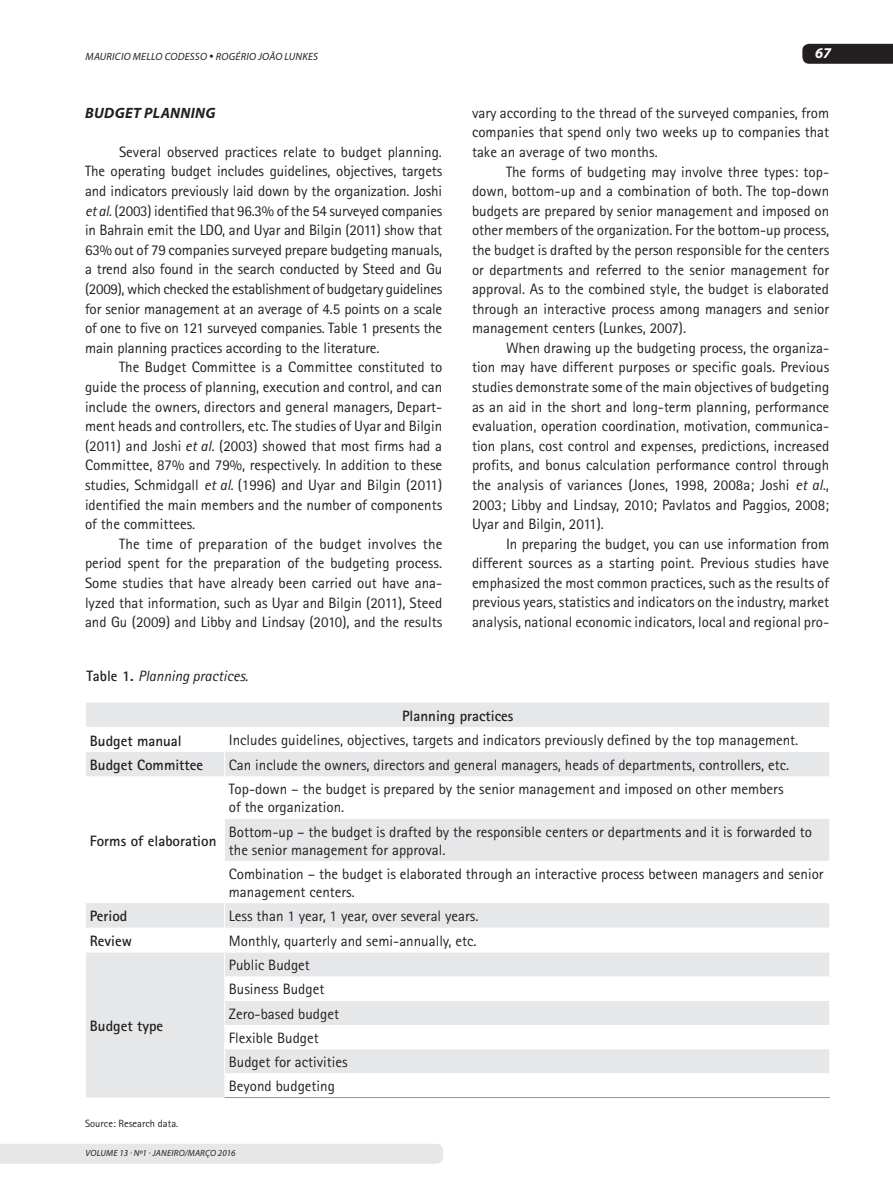
<style>
.page{position:relative;width:893px;height:1191px;background:#fff}
.page>*{position:absolute;margin:0;border:0;box-sizing:border-box;transform-origin:0 0}
.t1{font:15px/19.6px "Rotis Sans Serif";color:#231f20;text-align:justify}
.t2{font:700 15px "Rotis Sans Serif";color:#231f20}
.t3{font:italic 15px "Rotis Sans Serif";color:#231f20}
.t4{font:italic 700 15px "Myriad Pro";letter-spacing:.02em;color:#231f20}
.t5{font:italic 700 15px "Myriad Pro";color:#fff}
.t6{font:italic 10.5px "Myriad Pro";letter-spacing:.02em;color:#231f20}
.t7{font:10.5px "Rotis Sans Serif";color:#231f20}
.t8{font:italic 9px "Myriad Pro";letter-spacing:.02em;color:#231f20}
.s1{font-style:italic}
.s2{font-weight:700;font-style:normal}
</style>
<div class="page">
<div style="left:1px;top:1144px;width:442px;height:19px;background:#e6e7e9"></div>
<div style="left:802px;top:44px;width:91px;height:20px;background:#231f20"></div>
<div style="left:86px;top:703px;width:743px;height:24px;background:#e6e7e9"></div>
<svg style="left:86px;top:752px;width:743px;height:345px"></svg>
<svg style="left:224px;top:752px;width:1px;height:24px"></svg>
<svg style="left:224px;top:903px;width:1px;height:24px"></svg>
<svg style="left:224px;top:952px;width:1px;height:24px"></svg>
<svg style="left:224px;top:1000px;width:1px;height:25px"></svg>
<svg style="left:224px;top:1049px;width:1px;height:24px"></svg>
<hr style="left:224px;top:818px;width:1px;height:43px;background:#fff">
<hr style="left:225px;top:1097px;width:605px;height:1px;background:#939598">
<p class="t6" style="left:86px;top:50px;width:234px">MAURICIO MELLO CODESSO • ROGÉRIO JOÃO LUNKES</p>
<p class="t4" style="left:85px;top:103px;width:132px">BUDGET PLANNING</p>
<p class="t1" style="left:85px;top:142px;width:359px;text-indent:34px">Several observed practices relate to budget planning.<br>The operating budget includes guidelines, objectives, targets and indicators previously laid down by the organization. Joshi <span class="s1">et al.</span> (2003) identified that 96.3% of the 54 surveyed companies in Bahrain emit the LDO, and Uyar and Bilgin (2011) show that 63% out of 79 companies surveyed prepare budgeting manuals, a trend also found in the search conducted by Steed and Gu (2009), which checked the establishment of budgetary guidelines for senior management at an average of 4.5 points on a scale of one to five on 121 surveyed companies. Table 1 presents the main planning practices according to the literature.</p>
<p class="t1" style="left:85px;top:357px;width:359px;text-indent:34px">The Budget Committee is a Committee constituted to guide the process of planning, execution and control, and can include the owners, directors and general managers, Depart&shy;ment heads and controllers, etc. The studies of Uyar and Bilgin (2011) and Joshi <span class="s1">et al.</span> (2003) showed that most firms had a Committee, 87% and 79%, respectively. In addition to these studies, Schmidgall <span class="s1">et al.</span> (1996) and Uyar and Bilgin (2011) identified the main members and the number of components of the committees.</p>
<p class="t1" style="left:85px;top:534px;width:359px;text-indent:34px">The time of preparation of the budget involves the period spent for the preparation of the budgeting process.<br>Some studies that have already been carried out have ana&shy;lyzed that information, such as Uyar and Bilgin (2011), Steed and Gu (2009) and Libby and Lindsay (2010), and the results</p>
<p class="t3" style="left:86px;top:667px;width:163px"><span class="s2">Table 1.</span> Planning practices.</p>
<p class="t5" style="left:815px;top:43px;width:18px">67</p>
<p class="t1" style="left:472px;top:103px;width:359px">vary according to the thread of the surveyed companies, from companies that spend only two weeks up to companies that take an average of two months.</p>
<p class="t1" style="left:472px;top:162px;width:359px;text-indent:34px">The forms of budgeting may involve three types: top&shy;down, bottom-up and a combination of both. The top-down budgets are prepared by senior management and imposed on other members of the organization. For the bottom-up process, the budget is drafted by the person responsible for the centers or departments and referred to the senior management for approval. As to the combined style, the budget is elaborated through an interactive process among managers and senior management centers (Lunkes, 2007).</p>
<p class="t1" style="left:472px;top:338px;width:359px;text-indent:34px">When drawing up the budgeting process, the organiza&shy;tion may have different purposes or specific goals. Previous studies demonstrate some of the main objectives of budgeting as an aid in the short and long-term planning, performance evaluation, operation coordination, motivation, communica&shy;tion plans, cost control and expenses, predictions, increased profits, and bonus calculation performance control through the analysis of variances (Jones, 1998, 2008a; Joshi <span class="s1">et al.</span>, 2003; Libby and Lindsay, 2010; Pavlatos and Paggios, 2008; Uyar and Bilgin, 2011).</p>
<p class="t1" style="left:472px;top:534px;width:359px;text-indent:34px">In preparing the budget, you can use information from different sources as a starting point. Previous studies have emphasized the most common practices, such as the results of previous years, statistics and indicators on the industry, market analysis, national economic indicators, local and regional pro-</p>
<p class="t2" style="left:402px;top:706px;width:113px">Planning practices</p>
<p class="t2" style="left:90px;top:731px;width:93px">Budget manual</p>
<p class="t1" style="left:229px;top:730px;width:571px">Includes guidelines, objectives, targets and indicators previously defined by the top management.</p>
<p class="t2" style="left:90px;top:755px;width:115px">Budget Committee</p>
<p class="t1" style="left:229px;top:755px;width:562px">Can include the owners, directors and general managers, heads of departments, controllers, etc.</p>
<p class="t2" style="left:90px;top:831px;width:128px">Forms of elaboration</p>
<p class="t1" style="left:229px;top:780px;width:556px;line-height:18px">Top-down – the budget is prepared by the senior management and imposed on other members of the organization.</p>
<p class="t1" style="left:229px;top:822px;width:585px;line-height:18px">Bottom-up – the budget is drafted by the responsible centers or departments and it is forwarded to the senior management for approval.</p>
<p class="t1" style="left:229px;top:864px;width:596px;line-height:18px">Combination – the budget is elaborated through an interactive process between managers and senior management centers.</p>
<p class="t2" style="left:90px;top:906px;width:39px">Period</p>
<p class="t1" style="left:229px;top:906px;width:251px">Less than 1 year, 1 year, over several years.</p>
<p class="t2" style="left:90px;top:931px;width:44px">Review</p>
<p class="t1" style="left:229px;top:930px;width:249px">Monthly, quarterly and semi-annually, etc.</p>
<p class="t2" style="left:90px;top:1016px;width:75px">Budget type</p>
<p class="t7" style="left:85px;top:1117px;width:95px">Source: Research data.</p>
<p class="t1" style="left:229px;top:953px;width:120px;line-height:24.2px;text-align:left">Public Budget<br>Business Budget<br>Zero-based budget<br>Flexible Budget<br>Budget for activities<br>Beyond budgeting</p>
<p class="t8" style="left:86px;top:1147px;width:152px">VOLUME 13 · Nº1 · JANEIRO/MARÇO 2016</p>
</div>
